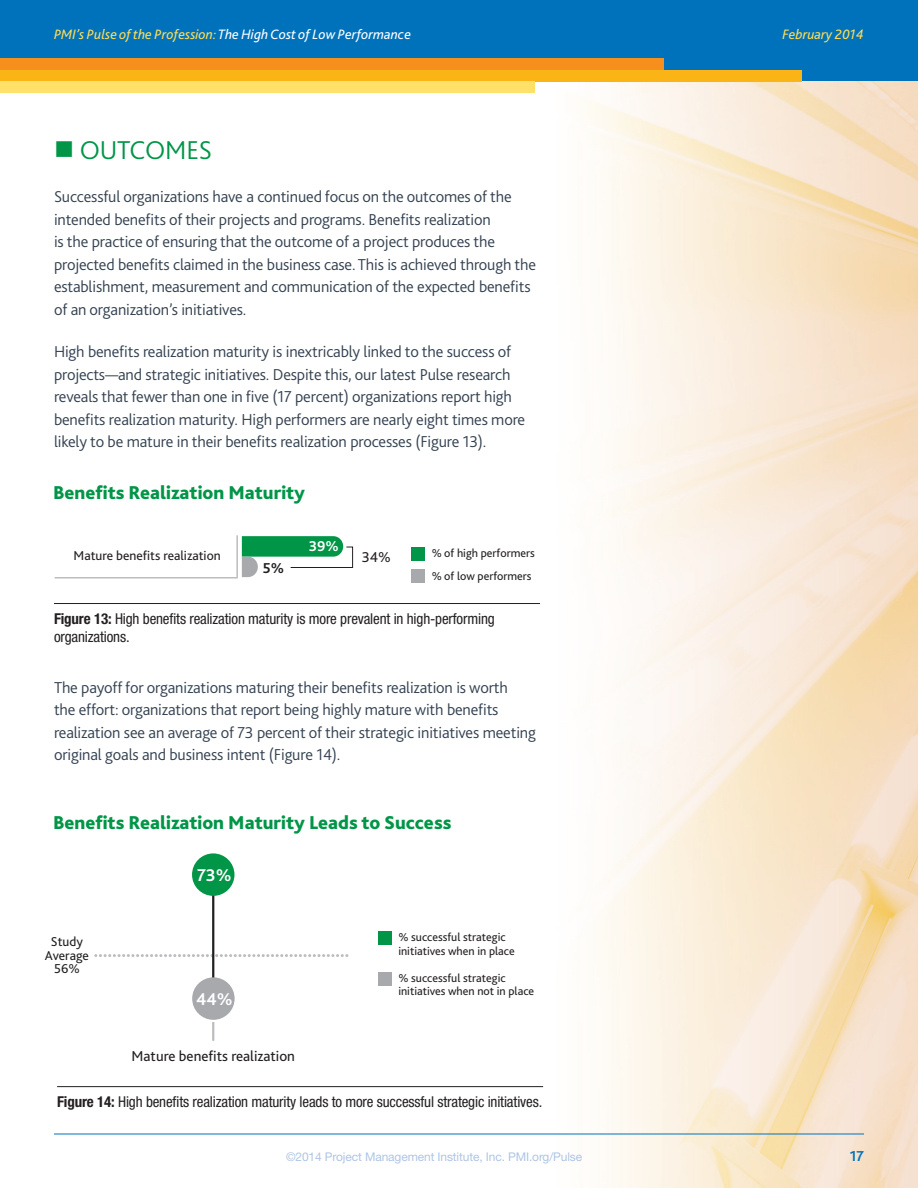
<style>
.page{position:relative;width:918px;height:1188px;background:#fff}
.page>*{position:absolute;margin:0;border:0;box-sizing:border-box;transform-origin:0 0}
.Body{font:300 27px "Bliss 2";letter-spacing:-.01em;color:#009547}
.t1{font:800 19.5px "Bliss 2";color:#009547}
.t2{font:700 17.85px "Bliss 2";color:#fff}
.Body-2{font:300 16.5px/22.5px "Bliss 2";letter-spacing:-.01em;color:#334150}
.Figure{font:condensed 15px/18px "Helvetica Neue LT Std";letter-spacing:-.01em;color:#231f20}
.t3{font:15px "Bliss 2";color:#231f20}
.t4{font:700 15px "Bliss 2";color:#fff}
.t5{font:700 15px "Bliss 2";color:#0072bc}
.t6{font:700 15px "Bliss 2";color:#231f20}
.t7{font:italic 14.25px "Bliss 2";color:#fff}
.t8{font:italic 14.25px "Bliss 2";color:#ffdd54}
.t9{font:13.5px/13.5px "Bliss 2";color:#231f20;text-align:center}
.t10{font:12px/13.5px "Bliss 2";color:#231f20}
.t11{font:12px "Helvetica Neue LT Std";letter-spacing:-.01em;color:#aec5e5}
.s1{color:#ffdd54}
.s2{font-weight:700}
</style>
<div class="page">
<img style="left:135px;top:82px;width:783px;height:1106px">
<div style="left:0;top:0;width:918px;height:81px;background:#0072bc"></div>
<div style="left:0;top:58px;width:663px;height:12px;background:#f68f1e"></div>
<div style="left:0;top:70px;width:802px;height:11px;background:#fbb416"></div>
<div style="left:0;top:81px;width:535px;height:12px;background:#ffe068"></div>
<hr style="left:54px;top:1134px;width:810px;height:1px;background:#0072bc">
<svg style="left:54px;top:534px;width:300px;height:45px"></svg>
<div style="left:411px;top:548px;width:13px;height:13px;background:#009547"></div>
<div style="left:411px;top:569px;width:13px;height:13px;background:#a8a9ad"></div>
<hr style="left:54px;top:603px;width:486px;height:1px;background:#231f20">
<svg style="left:96px;top:954px;width:252px;height:3px"></svg>
<div style="left:378px;top:931px;width:13px;height:13px;background:#009547"></div>
<div style="left:378px;top:972px;width:13px;height:13px;background:#a8a9ad"></div>
<hr style="left:212px;top:997px;width:2px;height:43px;background:#bcbdc0">
<hr style="left:212px;top:896px;width:2px;height:90px;background:#231f20">
<div style="left:192px;top:853px;width:42px;height:43px;background:#009547;border-radius:50%"></div>
<svg style="left:209px;top:1020px;width:9px;height:2px"></svg>
<div style="left:192px;top:977px;width:43px;height:43px;background:#a8a9ad;border-radius:50%"></div>
<hr style="left:57px;top:1086px;width:486px;height:1px;background:#231f20">
<p class="t7" style="left:54px;top:25px;width:359px"><span class="s1">PMI’s Pulse of the Profession:</span> The High Cost of Low Performance</p>
<p class="t8" style="left:782px;top:25px;width:83px">February 2014</p>
<p class="Body" style="left:54px;top:134px;width:159px">■ OUTCOMES</p>
<p class="Body-2" style="left:54px;top:185px;width:484px">Successful organizations have a continued focus on the outcomes of the intended benefits of their projects and programs. Benefits realization<br>is the practice of ensuring that the outcome of a project produces the projected benefits claimed in the business case. This is achieved through the establishment, measurement and communication of the expected benefits of an organization’s initiatives.</p>
<p class="Body-2" style="left:54px;top:340px;width:473px">High benefits realization maturity is inextricably linked to the success of projects—and strategic initiatives. Despite this, our latest Pulse research reveals that fewer than one in five (17 percent) organizations report high benefits realization maturity. High performers are nearly eight times more likely to be mature in their benefits realization processes (Figure 13).</p>
<p class="t1" style="left:53px;top:481px;width:253px">Benefits Realization Maturity</p>
<p class="t9" style="left:74px;top:548px;width:149px">Mature benefits realization</p>
<p class="t6" style="left:263px;top:558px;width:23px">5%</p>
<p class="t4" style="left:309px;top:537px;width:32px">39%</p>
<p class="t3" style="left:362px;top:548px;width:31px">34%</p>
<p class="t10" style="left:432px;top:542px;width:105px;line-height:22.5px">% of high performers % of low performers</p>
<p class="Figure" style="left:54px;top:610px;width:442px"><span class="s2">Figure 13:</span> High benefits realization maturity is more prevalent in high-performing organizations.</p>
<p class="Body-2" style="left:54px;top:675px;width:483px">The payoff for organizations maturing their benefits realization is worth<br>the effort: organizations that report being highly mature with benefits realization see an average of 73 percent of their strategic initiatives meeting original goals and business intent (Figure 14).</p>
<p class="t1" style="left:53px;top:810px;width:400px">Benefits Realization Maturity Leads to Success</p>
<p class="t9" style="left:45px;top:934px;width:46px">Study<br>Average<br>56%</p>
<p class="t2" style="left:197px;top:864px;width:36px">73%</p>
<p class="t2" style="left:196px;top:988px;width:38px">44%</p>
<p class="t3" style="left:132px;top:1047px;width:165px">Mature benefits realization</p>
<p class="t10" style="left:398px;top:930px;width:118px">% successful strategic initiatives when in place</p>
<p class="t10" style="left:398px;top:971px;width:137px">% successful strategic initiatives when not in place</p>
<p class="Figure" style="left:57px;top:1093px;width:487px"><span class="s2">Figure 14:</span> High benefits realization maturity leads to more successful strategic initiatives.</p>
<p class="t11" style="left:286px;top:1150px;width:298px">©2014 Project Management Institute, Inc. PMI.org/Pulse</p>
<p class="t5" style="left:850px;top:1147px;width:16px">17</p>
</div>
